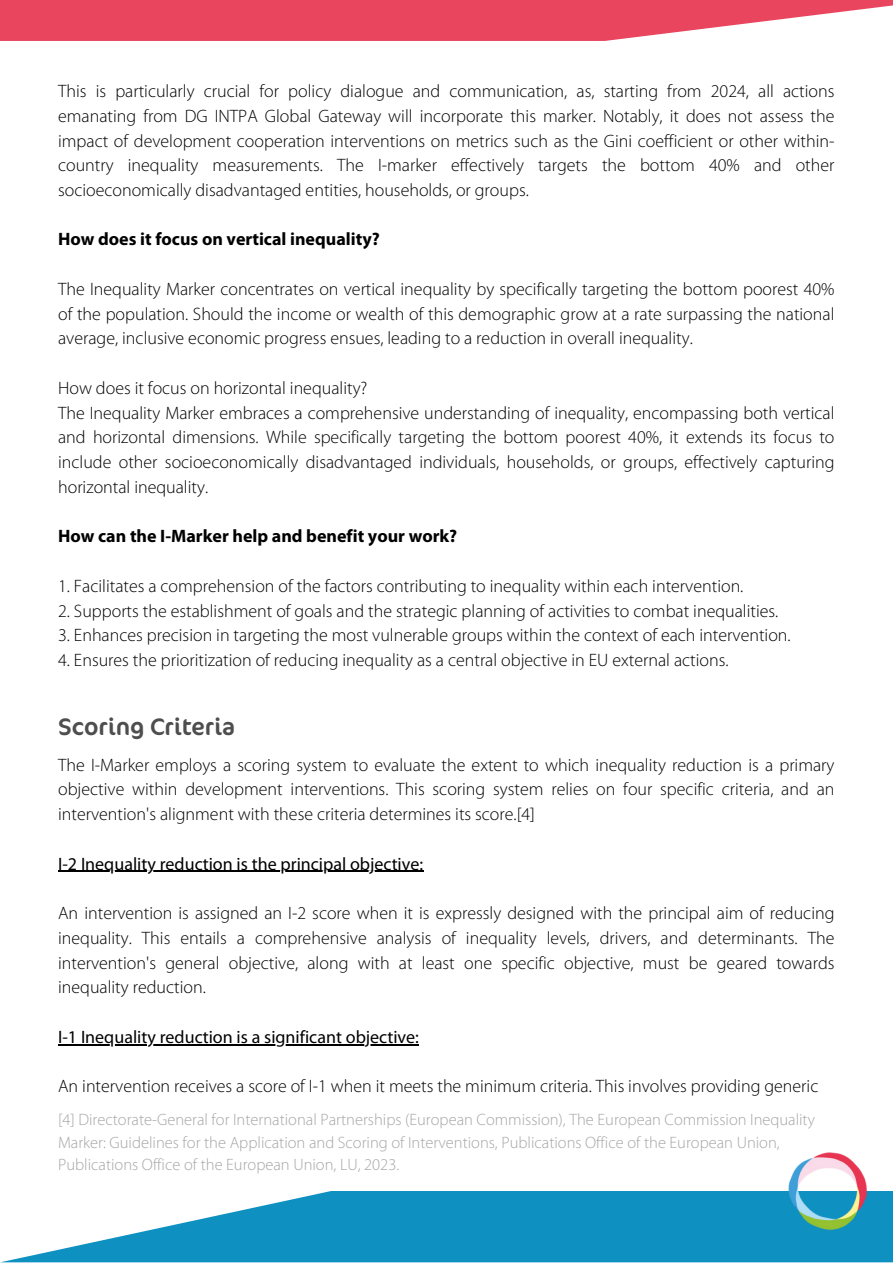
<style>
.page{position:relative;width:893px;height:1264px;background:#fff}
.page>*{position:absolute;margin:0;border:0;box-sizing:border-box;transform-origin:0 0}
.t1{font:24px "Cocon Pro";color:#4e4e4e}
.t2{font:300 18px/24.8px "Myriad Pro";color:#000;text-align:justify}
.t3{font:18px "Myriad Pro";color:#000}
.t4{font:700 18px "Myriad Pro";color:#000}
.t5{font:300 16.5px/22.5px "Myriad Pro";color:#a6a6a6}
</style>
<div class="page">
<svg style="left:0;top:0;width:892px;height:41px;background:#ec5f74"></svg>
<svg style="left:2px;top:1191px;width:890px;height:71px;fill:#0e90c1"></svg>
<img style="left:780px;top:1152px;width:95px;height:85px">
<hr style="left:58px;top:870px;width:365px;height:1px;background:#000">
<hr style="left:58px;top:1043px;width:361px;height:2px;background:#000">
<p class="t2" style="left:58px;top:80px;width:777px">This is particularly crucial for policy dialogue and communication, as, starting from 2024, all actions emanating from DG INTPA Global Gateway will incorporate this marker. Notably, it does not assess the impact of development cooperation interventions on metrics such as the Gini coefficient or other within&shy;country inequality measurements. The I-marker effectively targets the bottom 40% and other socioeconomically disadvantaged entities, households, or groups.</p>
<p class="t4" style="left:58px;top:232px;width:323px">How does it focus on vertical inequality?</p>
<p class="t2" style="left:58px;top:278px;width:777px">The Inequality Marker concentrates on vertical inequality by specifically targeting the bottom poorest 40% of the population. Should the income or wealth of this demographic grow at a rate surpassing the national average, inclusive economic progress ensues, leading to a reduction in overall inequality.</p>
<p class="t2" style="left:58px;top:377px;width:311px">How does it focus on horizontal inequality?</p>
<p class="t2" style="left:58px;top:402px;width:777px">The Inequality Marker embraces a comprehensive understanding of inequality, encompassing both vertical and horizontal dimensions. While specifically targeting the bottom poorest 40%, it extends its focus to include other socioeconomically disadvantaged individuals, households, or groups, effectively capturing horizontal inequality.</p>
<p class="t4" style="left:58px;top:529px;width:400px">How can the I-Marker help and benefit your work?</p>
<p class="t2" style="left:58px;top:575px;width:686px">1. Facilitates a comprehension of the factors contributing to inequality within each intervention.</p>
<p class="t2" style="left:58px;top:599px;width:721px">2. Supports the establishment of goals and the strategic planning of activities to combat inequalities.</p>
<p class="t2" style="left:58px;top:624px;width:734px">3. Enhances precision in targeting the most vulnerable groups within the context of each intervention.</p>
<p class="t2" style="left:58px;top:649px;width:672px">4. Ensures the prioritization of reducing inequality as a central objective in EU external actions.</p>
<p class="t1" style="left:58px;top:709px;width:178px">Scoring Criteria</p>
<p class="t2" style="left:58px;top:753px;width:777px">The I-Marker employs a scoring system to evaluate the extent to which inequality reduction is a primary objective within development interventions. This scoring system relies on four specific criteria, and an intervention's alignment with these criteria determines its score.[4]</p>
<p class="t3" style="left:58px;top:856px;width:366px">I-2 Inequality reduction is the principal objective:</p>
<p class="t2" style="left:58px;top:902px;width:777px">An intervention is assigned an I-2 score when it is expressly designed with the principal aim of reducing inequality. This entails a comprehensive analysis of inequality levels, drivers, and determinants. The intervention's general objective, along with at least one specific objective, must be geared towards inequality reduction.</p>
<p class="t3" style="left:58px;top:1029px;width:362px">I-1 Inequality reduction is a significant objective:</p>
<p class="t2" style="left:58px;top:1075px;width:761px">An intervention receives a score of I-1 when it meets the minimum criteria. This involves providing generic</p>
<p class="t5" style="left:58px;top:1109px;width:758px">[4] Directorate-General for International Partnerships (European Commission), The European Commission Inequality<br>Marker: Guidelines for the Application and Scoring of Interventions, Publications Office of the European Union,<br>Publications Office of the European Union, LU, 2023.</p>
</div>
